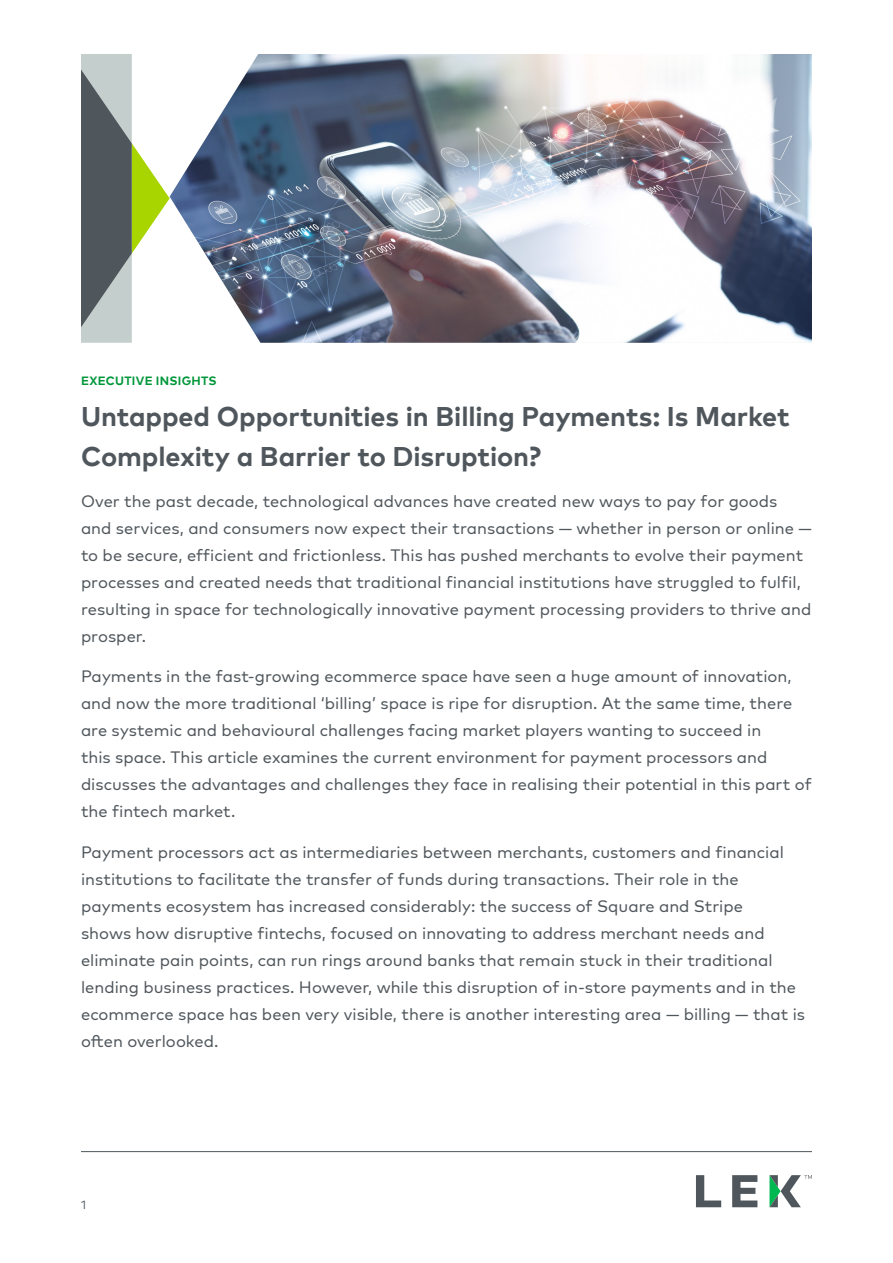
<style>
.page{position:relative;width:893px;height:1263px;background:#fff}
.page>*{position:absolute;margin:0;border:0;box-sizing:border-box;transform-origin:0 0}
.Headline_18_27{font:700 27px/40.5px "Mark Pro";letter-spacing:-.005em;color:#50575c}
.Body_Copy_11_18{font:16.5px/27px "Mark Pro";color:#50575c}
.Eyebrow_CAPS_8_11{font:700 12px "Mark Pro";letter-spacing:.02em;color:#00973a}
.t1{font:12px "Mark Pro";color:#50575c}
</style>
<div class="page">
<hr style="left:81px;top:1151px;width:731px;height:1px;background:#50575c">
<img style="left:170px;top:54px;width:642px;height:289px">
<svg style="left:81px;top:54px;width:89px;height:289px"></svg>
<svg style="left:696px;top:1175px;width:116px;height:32px"></svg>
<p class="Eyebrow_CAPS_8_11" style="left:81px;top:372px;width:137px">EXECUTIVE INSIGHTS</p>
<p class="Headline_18_27" style="left:81px;top:393px;width:710px">Untapped Opportunities in Billing Payments: Is Market<br>Complexity a Barrier to Disruption?</p>
<p class="Body_Copy_11_18" style="left:81px;top:486px;width:732px">Over the past decade, technological advances have created new ways to pay for goods and services, and consumers now expect their transactions — whether in person or online — to be secure, efficient and frictionless. This has pushed merchants to evolve their payment processes and created needs that traditional financial institutions have struggled to fulfil, resulting in space for technologically innovative payment processing providers to thrive and prosper.</p>
<p class="Body_Copy_11_18" style="left:81px;top:661px;width:732px">Payments in the fast-growing ecommerce space have seen a huge amount of innovation, and now the more traditional ‘billing’ space is ripe for disruption. At the same time, there are systemic and behavioural challenges facing market players wanting to succeed in<br>this space. This article examines the current environment for payment processors and discusses the advantages and challenges they face in realising their potential in this part of the fintech market.</p>
<p class="Body_Copy_11_18" style="left:81px;top:837px;width:726px">Payment processors act as intermediaries between merchants, customers and financial institutions to facilitate the transfer of funds during transactions. Their role in the payments ecosystem has increased considerably: the success of Square and Stripe<br>shows how disruptive fintechs, focused on innovating to address merchant needs and eliminate pain points, can run rings around banks that remain stuck in their traditional lending business practices. However, while this disruption of in-store payments and in the ecommerce space has been very visible, there is another interesting area — billing — that is often overlooked.</p>
<p class="t1" style="left:81px;top:1196px;width:7px">1</p>
</div>
